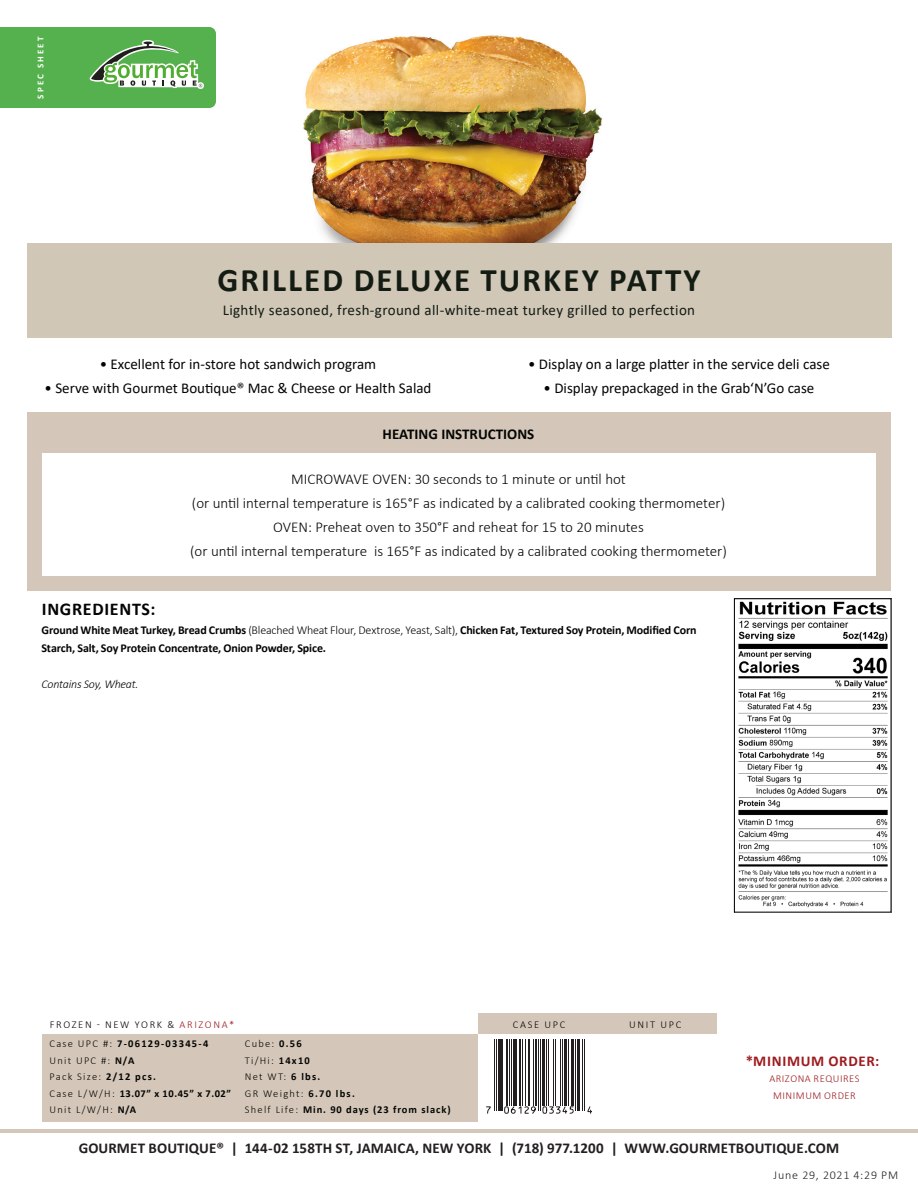
<style>
.page{position:relative;width:918px;height:1188px;background:#fff}
.page>*{position:absolute;margin:0;border:0;box-sizing:border-box;transform-origin:0 0}
.Product_Name{font:700 33px "Calibri";letter-spacing:.065em;color:#131b13}
.product_description{font:700 18px "Calibri";letter-spacing:.04em;color:#040503}
.product_description-2{font:300 15px "Calibri";color:#040503}
.product_description-3{font:15px "Calibri";color:#040503}
.t1{font:700 15px "Calibri";letter-spacing:.005em;color:#231f20}
.product_description-4{font:15px "Calibri";letter-spacing:.025em;color:#131b13}
.product_description-5{font:700 15px "Calibri";color:#040503}
.product_description-6{font:700 15px "Calibri";letter-spacing:.045em;color:#9d1c1f}
.product_description-7{font:700 12px/18px "Calibri";letter-spacing:-.01em;color:#040503}
.product_description-8{font:italic 300 12px "Calibri";letter-spacing:-.02em;color:#040503}
.t2{font:300 12px "Calibri";letter-spacing:.065em;color:#231f20}
.product_description-9{font:700 10.5px/16.5px "Calibri";letter-spacing:.12em;color:#040503}
.product_description-10{font:300 10.5px "Calibri";letter-spacing:.16em;color:#040503}
.product_description-11{font:700 10.5px "Calibri";letter-spacing:.09em;color:#040503}
.product_description-12{font:300 10.5px/16.5px "Calibri";letter-spacing:.05em;color:#9d1c1f;text-align:center}
.product_description-13{font:300 10.5px "Calibri";letter-spacing:.12em;color:#040503}
.t3{font:700 9px "Calibri";letter-spacing:.245em;color:#fff}
.s1{font-weight:300}
.s2{color:#9d1c1f}
.s3{font-weight:700}
</style>
<div class="page">
<img style="left:303px;top:35px;width:299px;height:208px">
<hr style="left:0;top:1129px;width:918px;height:3px;background:#d4c7b9">
<svg style="left:0;top:27px;width:216px;height:81px;background:#64b55c"></svg>
<div style="left:478px;top:1014px;width:238px;height:20px;background:#d4c7b9"></div>
<div style="left:27px;top:412px;width:864px;height:179px;background:#d4c7b9"></div>
<div style="left:27px;top:243px;width:864px;height:95px;background:#d0c7b7"></div>
<div style="left:42px;top:1034px;width:436px;height:88px;background:#d4c7b9"></div>
<hr style="left:494px;top:1039px;width:1px;height:71px;background:#231f20">
<hr style="left:496px;top:1039px;width:1px;height:71px;background:#231f20">
<hr style="left:498px;top:1039px;width:3px;height:71px;background:#231f20">
<hr style="left:501px;top:1039px;width:2px;height:71px;background:#231f20">
<hr style="left:506px;top:1039px;width:2px;height:66px;background:#231f20">
<hr style="left:509px;top:1039px;width:1px;height:66px;background:#231f20">
<hr style="left:511px;top:1039px;width:1px;height:66px;background:#231f20">
<hr style="left:513px;top:1039px;width:4px;height:66px;background:#231f20">
<hr style="left:519px;top:1039px;width:2px;height:66px;background:#231f20">
<hr style="left:523px;top:1039px;width:1px;height:66px;background:#231f20">
<hr style="left:525px;top:1039px;width:1px;height:66px;background:#231f20">
<hr style="left:528px;top:1039px;width:2px;height:66px;background:#231f20">
<hr style="left:533px;top:1039px;width:1px;height:66px;background:#231f20">
<hr style="left:535px;top:1039px;width:2px;height:66px;background:#231f20">
<hr style="left:538px;top:1039px;width:1px;height:71px;background:#231f20">
<hr style="left:540px;top:1039px;width:1px;height:71px;background:#231f20">
<hr style="left:542px;top:1039px;width:3px;height:66px;background:#231f20">
<hr style="left:546px;top:1039px;width:1px;height:66px;background:#231f20">
<hr style="left:548px;top:1039px;width:1px;height:66px;background:#231f20">
<hr style="left:553px;top:1039px;width:1px;height:66px;background:#231f20">
<hr style="left:555px;top:1039px;width:1px;height:66px;background:#231f20">
<hr style="left:560px;top:1039px;width:1px;height:66px;background:#231f20">
<hr style="left:562px;top:1039px;width:1px;height:66px;background:#231f20">
<hr style="left:564px;top:1039px;width:3px;height:66px;background:#231f20">
<hr style="left:568px;top:1039px;width:1px;height:66px;background:#231f20">
<hr style="left:571px;top:1039px;width:3px;height:66px;background:#231f20">
<hr style="left:575px;top:1039px;width:1px;height:71px;background:#231f20">
<hr style="left:577px;top:1039px;width:3px;height:71px;background:#231f20">
<hr style="left:582px;top:1039px;width:1px;height:71px;background:#231f20">
<hr style="left:584px;top:1039px;width:1px;height:71px;background:#231f20">
<svg style="left:486px;top:1106px;width:106px;height:8px"></svg>
<img style="left:738px;top:601px;width:150px;height:307px">
<div style="left:734px;top:598px;width:157px;height:315px;border:1px solid #040503"></div>
<div style="left:42px;top:454px;width:834px;height:122px;background:#fff"></div>
<p class="t3" style="left:34px;top:99px;width:64px;rotate:-90deg">SPEC SHEET</p>
<p class="Product_Name" style="left:217px;top:256px;width:485px">GRILLED DELUXE TURKEY PATTY</p>
<p class="product_description-4" style="left:223px;top:299px;width:474px">Lightly seasoned, fresh-ground all-white-meat turkey grilled to perfection</p>
<p class="product_description-3" style="left:100px;top:353px;width:278px">• Excellent for in-store hot sandwich program</p>
<p class="product_description-3" style="left:44px;top:377px;width:389px">• Serve with Gourmet Boutique® Mac &amp; Cheese or Health Salad</p>
<p class="product_description-3" style="left:528px;top:353px;width:303px">• Display on a large platter in the service deli case</p>
<p class="product_description-3" style="left:544px;top:377px;width:272px">• Display prepackaged in the Grab‘N’Go case</p>
<p class="product_description-5" style="left:383px;top:423px;width:153px">HEATING INSTRUCTIONS</p>
<p class="product_description" style="left:42px;top:596px;width:115px">INGREDIENTS:</p>
<p class="product_description-2" style="left:291px;top:470px;width:336px">MICROWAVE OVEN: 30 seconds to 1 minute or until hot</p>
<p class="product_description-2" style="left:192px;top:494px;width:535px">(or until internal temperature is 165°F as indicated by a calibrated cooking thermometer)</p>
<p class="product_description-2" style="left:273px;top:518px;width:372px">OVEN: Preheat oven to 350°F and reheat for 15 to 20 minutes</p>
<p class="product_description-2" style="left:190px;top:542px;width:538px">(or until internal temperature is 165°F as indicated by a calibrated cooking thermometer)</p>
<p class="product_description-7" style="left:42px;top:621px;width:657px">Ground White Meat Turkey, Bread Crumbs <span class="s1">(Bleached Wheat Flour, Dextrose, Yeast, Salt),</span> Chicken Fat, Textured Soy Protein, Modified Corn<br>Starch, Salt, Soy Protein Concentrate, Onion Powder, Spice.</p>
<p class="product_description-8" style="left:42px;top:676px;width:98px">Contains Soy, Wheat.</p>
<p class="product_description-10" style="left:50px;top:1018px;width:186px">FROZEN - NEW YORK &amp; <span class="s2">ARIZONA*</span></p>
<p class="product_description-9" style="left:50px;top:1035px;width:183px"><span class="s1">Case UPC #:</span> 7-06129-03345-4<br><span class="s1">Unit UPC #:</span> N/A<br><span class="s1">Pack Size:</span> 2/12 pcs.<br><span class="s1">Case L/W/H:</span> 13.07” x 10.45” x 7.02”<br><span class="s1">Unit L/W/H:</span> N/A</p>
<p class="product_description-10" style="left:245px;top:1037px;width:58px">Cube: <span class="s3">0.56</span></p>
<p class="product_description-10" style="left:245px;top:1054px;width:67px">Ti/Hi: <span class="s3">14x10</span></p>
<p class="product_description-10" style="left:245px;top:1070px;width:77px">Net WT: <span class="s3">6 lbs.</span></p>
<p class="product_description-13" style="left:245px;top:1087px;width:112px">GR Weight: <span class="s3">6.70 lbs.</span></p>
<p class="product_description-11" style="left:245px;top:1102px;width:207px"><span class="s1">Shelf Life:</span> Min. 90 days (23 from slack)</p>
<p class="product_description-10" style="left:513px;top:1018px;width:54px">CASE UPC</p>
<p class="product_description-10" style="left:629px;top:1018px;width:54px">UNIT UPC</p>
<p class="product_description-6" style="left:746px;top:1050px;width:135px">*MINIMUM ORDER:</p>
<p class="product_description-12" style="left:769px;top:1071px;width:92px">ARIZONA REQUIRES<br>MINIMUM ORDER</p>
<p class="t1" style="left:79px;top:1138px;width:762px">GOURMET BOUTIQUE® | 144-02 158TH ST, JAMAICA, NEW YORK | (718) 977.1200 | WWW.GOURMETBOUTIQUE.COM</p>
<p class="t2" style="left:774px;top:1168px;width:126px">June 29, 2021 4:29 PM</p>
</div>
